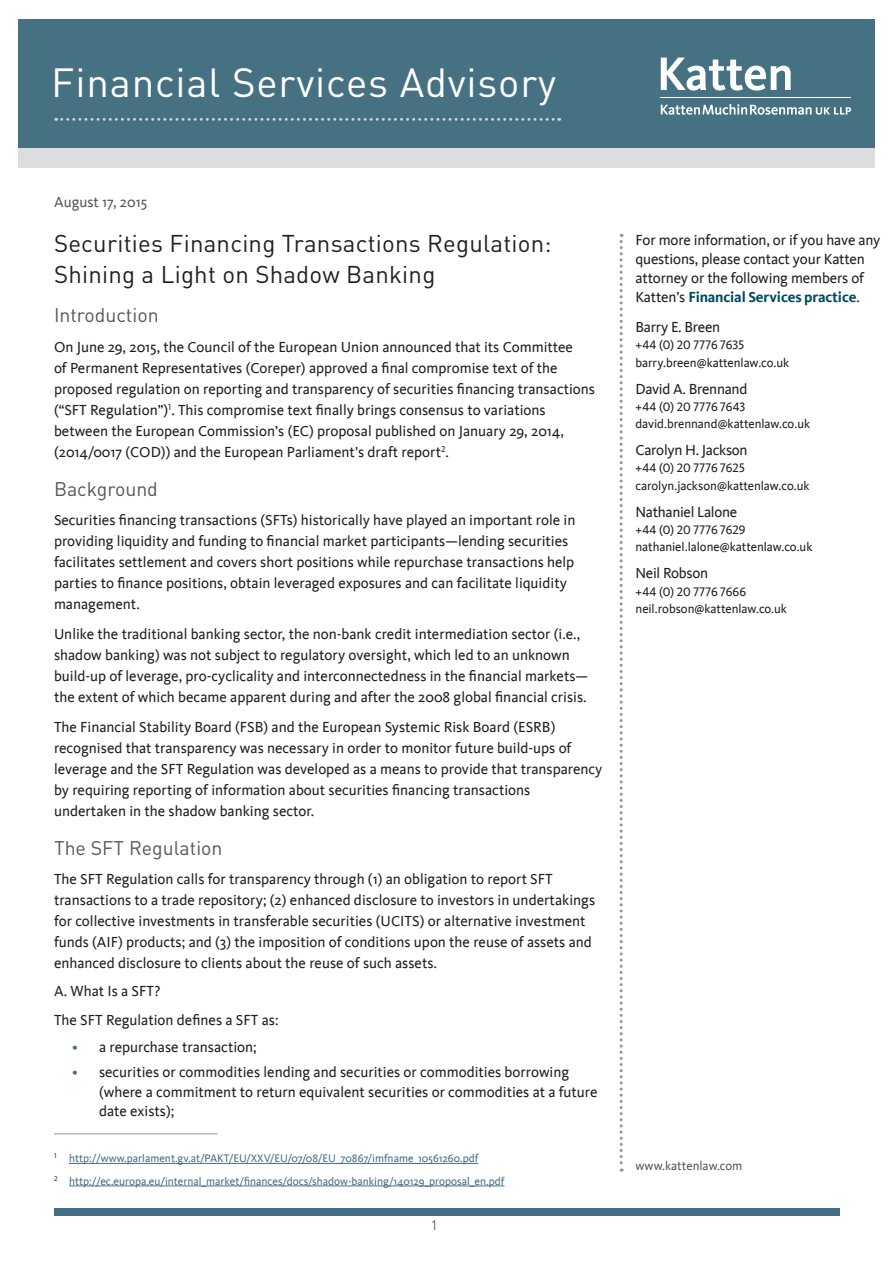
<style>
.page{position:relative;width:893px;height:1263px;background:#fff}
.page>*{position:absolute;margin:0;border:0;box-sizing:border-box;transform-origin:0 0}
.t1{font:40.2px "DINOT";letter-spacing:.02em;color:#fff}
.t2{font:24px/31.5px "DINOT";letter-spacing:.01em;color:#231f20}
.SubHeads{font:19.5px "DINOT";color:#57585a}
.Bulleted_List{font:15px/21px "Kievit";color:#231f20}
.Bulleted_List-2{font:15px "Kievit";letter-spacing:-.02em;color:#231f20}
.SubHeads-2{font:15px "Kievit";color:#57585a}
.t3{font:13.5px "DINOT";color:#57585a}
.t4{font:12.75px/17.2px "Kievit";letter-spacing:-.005em;color:#231f20}
.t5{font:12.75px "Kievit";color:#57585a}
.SubHeads-3{font:11.25px "Kievit";color:#456f82}
.s1{color:#456f82}
.s2{font-weight:700;color:#004960}
.s3{font-family:"Kievit Book SC"}
</style>
<div class="page">
<div style="left:19px;top:20px;width:856px;height:129px;background:#467183"></div>
<div style="left:18px;top:148px;width:857px;height:20px;background:#dcdddf"></div>
<svg style="left:56px;top:118px;width:504px;height:3px"></svg>
<svg style="left:660px;top:57px;width:131px;height:34px"></svg>
<hr style="left:661px;top:97px;width:190px;height:1px;background:#fff">
<svg style="left:660px;top:104px;width:191px;height:11px"></svg>
<div style="left:54px;top:1208px;width:785px;height:7px;background:#456f82"></div>
<hr style="left:69px;top:1163px;width:409px;height:1px;background:#456f82">
<hr style="left:69px;top:1186px;width:435px;height:1px;background:#456f82">
<hr style="left:54px;top:1133px;width:164px;height:1px;background:#939598">
<svg style="left:620px;top:234px;width:3px;height:937px"></svg>
<p class="t1" style="left:51px;top:55px;width:506px">Financial Services Advisory</p>
<p class="SubHeads-2" style="left:54px;top:193px;width:94px">August 17, 2015</p>
<p class="t2" style="left:54px;top:227px;width:499px">Securities Financing Transactions Regulation:<br>Shining a Light on Shadow Banking</p>
<p class="SubHeads" style="left:54px;top:302px;width:106px">Introduction</p>
<p class="Bulleted_List" style="left:54px;top:337px;width:543px">On June 29, 2015, the Council of the European Union announced that its Committee<br>of Permanent Representatives (Coreper) approved a final compromise text of the proposed regulation on reporting and transparency of securities financing transactions (“SFT Regulation”)<sup>1</sup>. This compromise text finally brings consensus to variations between the European Commission’s (EC) proposal published on January 29, 2014, (2014/0017 (COD)) and the European Parliament’s draft report<sup>2</sup>.</p>
<p class="SubHeads" style="left:54px;top:476px;width:105px">Background</p>
<p class="Bulleted_List" style="left:54px;top:510px;width:523px">Securities financing transactions (SFTs) historically have played an important role in providing liquidity and funding to financial market participants—lending securities facilitates settlement and covers short positions while repurchase transactions help parties to finance positions, obtain leveraged exposures and can facilitate liquidity management.</p>
<p class="Bulleted_List" style="left:54px;top:624px;width:536px">Unlike the traditional banking sector, the non-bank credit intermediation sector (i.e., shadow banking) was not subject to regulatory oversight, which led to an unknown build-up of leverage, pro-cyclicality and interconnectedness in the financial markets— the extent of which became apparent during and after the 2008 global financial crisis.</p>
<p class="Bulleted_List" style="left:54px;top:717px;width:550px">The Financial Stability Board (FSB) and the European Systemic Risk Board (ESRB) recognised that transparency was necessary in order to monitor future build-ups of leverage and the SFT Regulation was developed as a means to provide that transparency by requiring reporting of information about securities financing transactions undertaken in the shadow banking sector.</p>
<p class="SubHeads" style="left:54px;top:835px;width:170px">The SFT Regulation</p>
<p class="Bulleted_List" style="left:54px;top:868px;width:543px">The SFT Regulation calls for transparency through (1) an obligation to report SFT transactions to a trade repository; (2) enhanced disclosure to investors in undertakings for collective investments in transferable securities (UCITS) or alternative investment funds (AIF) products; and (3) the imposition of conditions upon the reuse of assets and enhanced disclosure to clients about the reuse of such assets.</p>
<p class="Bulleted_List" style="left:54px;top:981px;width:108px">A. What Is a SFT?</p>
<p class="Bulleted_List" style="left:54px;top:1009px;width:226px">The SFT Regulation defines a SFT as:</p>
<p class="Bulleted_List" style="left:72px;top:1036px;width:186px"><span class="s1">•</span> a repurchase transaction;</p>
<p class="Bulleted_List" style="left:99px;top:1062px;width:500px;line-height:19.5px;text-indent:-27px"><span class="s1">•</span> securities or commodities lending and securities or commodities borrowing (where a commitment to return equivalent securities or commodities at a future date exists);</p>
<p class="SubHeads-3" style="left:54px;top:1152px;width:426px"><sup>1</sup> http://www.parlament.gv.at/PAKT/EU/XXV/EU/07/08/EU_70867/imfname_10561260.pdf</p>
<p class="SubHeads-3" style="left:54px;top:1174px;width:452px"><sup>2</sup> http://ec.europa.eu/internal_market/finances/docs/shadow-banking/140129_proposal_en.pdf</p>
<p class="t3" style="left:431px;top:1216px;width:9px">1</p>
<p class="Bulleted_List" style="left:635px;top:231px;width:246px;line-height:19px">For more information, or if you have any questions, please contact your Katten attorney or the following members of Katten’s <span class="s2">Financial Services practice</span>.</p>
<p class="Bulleted_List-2" style="left:635px;top:319px;width:86px">Barry E. Breen</p>
<p class="t4" style="left:635px;top:337px;width:155px"><span class="s3">+44 (0) 20 7776 7635 </span>barry.breen@kattenlaw.co.uk</p>
<p class="Bulleted_List-2" style="left:635px;top:380px;width:113px">David A. Brennand</p>
<p class="t4" style="left:635px;top:398px;width:176px"><span class="s3">+44 (0) 20 7776 7643 </span>david.brennand@kattenlaw.co.uk</p>
<p class="Bulleted_List-2" style="left:635px;top:442px;width:114px">Carolyn H. Jackson</p>
<p class="t4" style="left:635px;top:460px;width:176px"><span class="s3">+44 (0) 20 7776 7625 </span>carolyn.jackson@kattenlaw.co.uk</p>
<p class="Bulleted_List-2" style="left:635px;top:503px;width:103px">Nathaniel Lalone</p>
<p class="t4" style="left:635px;top:521px;width:178px"><span class="s3">+44 (0) 20 7776 7629 </span>nathaniel.lalone@kattenlaw.co.uk</p>
<p class="Bulleted_List-2" style="left:635px;top:565px;width:74px">Neil Robson</p>
<p class="t4" style="left:635px;top:583px;width:153px"><span class="s3">+44 (0) 20 7776 7666 </span>neil.robson@kattenlaw.co.uk</p>
<p class="t5" style="left:635px;top:1158px;width:108px">www.kattenlaw.com</p>
</div>
